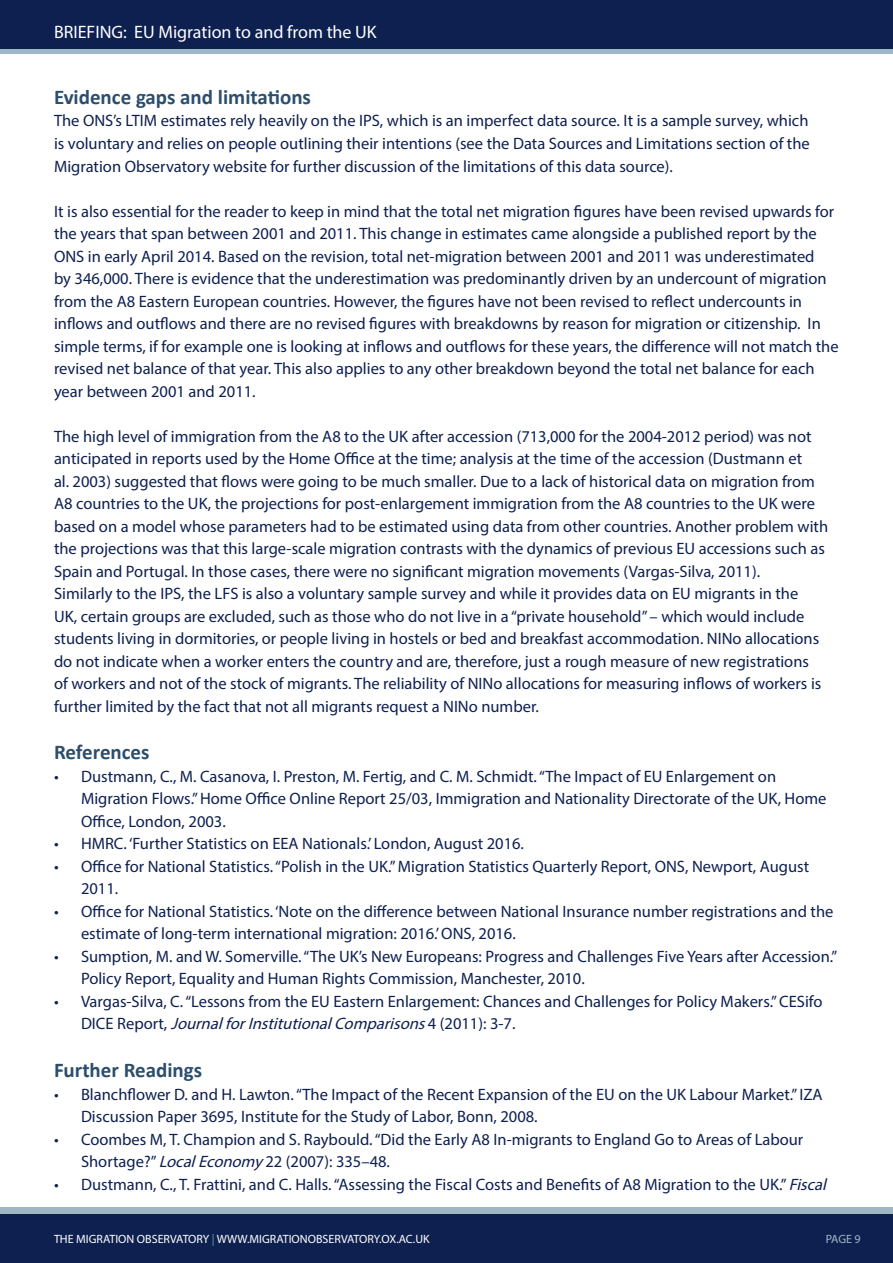
<style>
.page{position:relative;width:893px;height:1263px;background:#fff}
.page>*{position:absolute;margin:0;border:0;box-sizing:border-box;transform-origin:0 0}
.t1{font:700 21px "Calibri";color:#2c4e6d}
.t2{font:18px "Myriad Pro";color:#fff}
.t3{font:16.5px/22.5px "Myriad Pro";color:#0e2050}
.t4{font:12px "Myriad Pro";color:#fff}
.t5{font:12px "Myriad Pro";color:#9fb8c3}
.s1{font-style:italic}
.s2{color:#619cb2}
</style>
<div class="page">
<div style="left:0;top:1213px;width:893px;height:50px;background:#0e2050"></div>
<div style="left:0;top:0;width:893px;height:50px;background:#0e2050"></div>
<hr style="left:0;top:50px;width:893px;height:4px;background:#9fb8c3">
<div style="left:0;top:1207px;width:893px;height:6px;background:#9fb8c3"></div>
<p class="t2" style="left:54px;top:20px;width:324px">BRIEFING: EU Migration to and from the UK</p>
<p class="t1" style="left:54px;top:84px;width:258px">Evidence gaps and limitations</p>
<p class="t3" style="left:54px;top:109px;width:757px;text-align:justify">The ONS’s LTIM estimates rely heavily on the IPS, which is an imperfect data source. It is a sample survey, which is voluntary and relies on people outlining their intentions (see the Data Sources and Limitations section of the Migration Observatory website for further discussion of the limitations of this data source).</p>
<p class="t3" style="left:54px;top:199px;width:786px">It is also essential for the reader to keep in mind that the total net migration figures have been revised upwards for the years that span between 2001 and 2011. This change in estimates came alongside a published report by the ONS in early April 2014. Based on the revision, total net-migration between 2001 and 2011 was underestimated<br>by 346,000. There is evidence that the underestimation was predominantly driven by an undercount of migration from the A8 Eastern European countries. However, the figures have not been revised to reflect undercounts in inflows and outflows and there are no revised figures with breakdowns by reason for migration or citizenship. In simple terms, if for example one is looking at inflows and outflows for these years, the difference will not match the revised net balance of that year. This also applies to any other breakdown beyond the total net balance for each year between 2001 and 2011.</p>
<p class="t3" style="left:54px;top:424px;width:776px">The high level of immigration from the A8 to the UK after accession (713,000 for the 2004-2012 period) was not anticipated in reports used by the Home Office at the time; analysis at the time of the accession (Dustmann et<br>al. 2003) suggested that flows were going to be much smaller. Due to a lack of historical data on migration from A8 countries to the UK, the projections for post-enlargement immigration from the A8 countries to the UK were based on a model whose parameters had to be estimated using data from other countries. Another problem with the projections was that this large-scale migration contrasts with the dynamics of previous EU accessions such as Spain and Portugal. In those cases, there were no significant migration movements (Vargas-Silva, 2011).<br>Similarly to the IPS, the LFS is also a voluntary sample survey and while it provides data on EU migrants in the<br>UK, certain groups are excluded, such as those who do not live in a “private household” – which would include students living in dormitories, or people living in hostels or bed and breakfast accommodation. NINo allocations do not indicate when a worker enters the country and are, therefore, just a rough measure of new registrations<br>of workers and not of the stock of migrants. The reliability of NINo allocations for measuring inflows of workers is further limited by the fact that not all migrants request a NINo number.</p>
<p class="t1" style="left:54px;top:739px;width:97px">References</p>
<p class="t3" style="left:81px;top:765px;width:747px;text-indent:-27px">• Dustmann, C., M. Casanova, I. Preston, M. Fertig, and C. M. Schmidt. “The Impact of EU Enlargement on<br>Migration Flows.” Home Office Online Report 25/03, Immigration and Nationality Directorate of the UK, Home<br>Office, London, 2003.</p>
<p class="t3" style="left:54px;top:832px;width:471px">• HMRC. ‘Further Statistics on EEA Nationals.’ London, August 2016.</p>
<p class="t3" style="left:81px;top:855px;width:730px;text-indent:-27px">• Office for National Statistics. “Polish in the UK.” Migration Statistics Quarterly Report, ONS, Newport, August<br>2011.</p>
<p class="t3" style="left:81px;top:900px;width:754px;text-indent:-27px">• Office for National Statistics. ‘Note on the difference between National Insurance number registrations and the estimate of long-term international migration: 2016.’ ONS, 2016.</p>
<p class="t3" style="left:81px;top:945px;width:758px;text-indent:-27px">• Sumption, M. and W. Somerville. “The UK’s New Europeans: Progress and Challenges Five Years after Accession.”<br>Policy Report, Equality and Human Rights Commission, Manchester, 2010.</p>
<p class="t3" style="left:81px;top:990px;width:743px;text-indent:-27px">• Vargas-Silva, C. “Lessons from the EU Eastern Enlargement: Chances and Challenges for Policy Makers.” CESifo<br>D I C E R e p o r t , <span class="s1">JournalforInstitutionalComparisons</span>4 ( 2 0 1 1 ) : 3 - 7 .</p>
<p class="t1" style="left:54px;top:1056px;width:150px">Further Readings</p>
<p class="t3" style="left:81px;top:1082px;width:743px;text-indent:-27px">• Blanchflower D. and H. Lawton. “The Impact of the Recent Expansion of the EU on the UK Labour Market.” IZA<br>Discussion Paper 3695, Institute for the Study of Labor, Bonn, 2008.</p>
<p class="t3" style="left:81px;top:1127px;width:724px;text-indent:-27px">• Coombes M, T. Champion and S. Raybould. “Did the Early A8 In-migrants to England Go to Areas of Labour<br>Shortage?” <span class="s1">LocalEconomy</span>22 (2007): 335–48.</p>
<p class="t3" style="left:54px;top:1172px;width:778px">• Dustmann, C., T. Frattini, and C. Halls. “Assessing the Fiscal Costs and Benefits of A8 Migration to the UK.” <span class="s1">Fiscal</span></p>
<p class="t4" style="left:54px;top:1231px;width:377px">THE MIGRATION OBSERVATORY <span class="s2">|</span> WWW.MIGRATIONOBSERVATORY.OX.AC.UK</p>
<p class="t5" style="left:826px;top:1231px;width:36px">PAGE 9</p>
</div>
